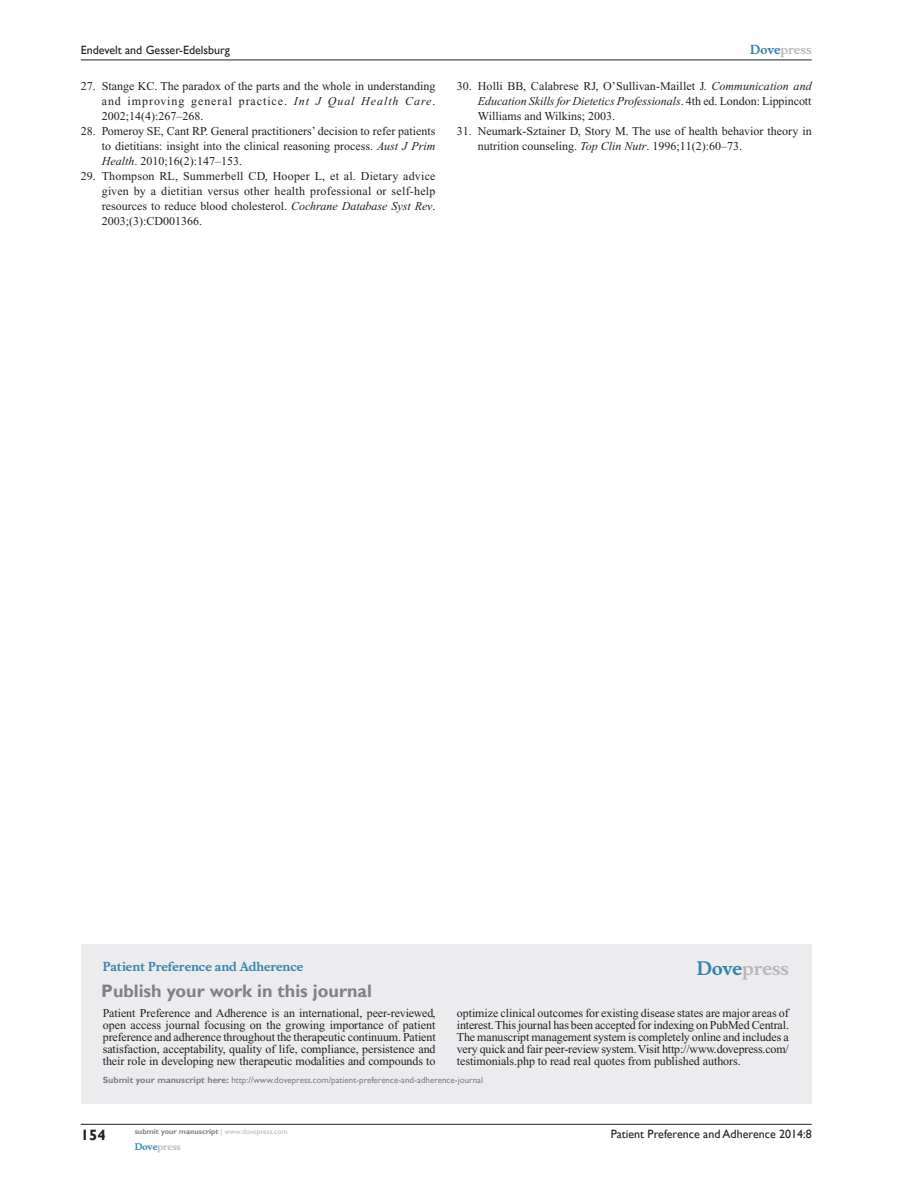
<style>
.page{position:relative;width:918px;height:1188px;background:#fff}
.page>*{position:absolute;margin:0;border:0;box-sizing:border-box;transform-origin:0 0}
.PromBx-H1{font:700 18px "Gill Sans";color:#808285}
.PromBx-Brand{font:700 18px "Musee";color:#b8b9bc}
.t1{font:700 15px "Gill Sans";color:#231f20}
.RefNL2{font:12px/15px "Times New Roman";color:#231f20;text-align:justify}
.PromBx-Tx{font:12px/12px "Times New Roman";letter-spacing:-.005em;color:#231f20;text-align:justify}
.t2{font:12px "Gill Sans";color:#231f20}
.PromBx-JrnlName{font:700 12px "Musee";color:#3485ae}
.t3{font:700 12px "Musee";color:#b8b9bc}
.PromBx-SubmitMssWebA{font:9px "Gill Sans";color:#808285}
.t4{font:700 9px "Musee";color:#b8b9bc}
.t5{font:700 7.5px "Gill Sans";color:#808285}
.s1{font-style:italic}
.s2{color:#3485ae}
.s3{font-weight:700}
.s4{font-weight:400;color:#b8b9bc}
</style>
<div class="page">
<div style="left:81px;top:944px;width:731px;height:159px;background:#ececee"></div>
<hr style="left:81px;top:1124px;width:731px;height:1px;background:#231f20">
<hr style="left:81px;top:60px;width:731px;height:1px;background:#231f20">
<p class="t2" style="left:81px;top:43px;width:151px">Endevelt and Gesser-Edelsburg</p>
<p class="RefNL2" style="left:102px;top:79px;width:335px;text-indent:-21px">27. Stange KC. The paradox of the parts and the whole in understanding and improving general practice. <span class="s1">Int J Qual Health Care</span>.<br>2002;14(4):267–268.</p>
<p class="RefNL2" style="left:102px;top:124px;width:335px;text-indent:-21px">28. Pomeroy SE, Cant RP. General practitioners’ decision to refer patients to dietitians: insight into the clinical reasoning process. <span class="s1">Aust J Prim Health</span>. 2010;16(2):147–153.</p>
<p class="RefNL2" style="left:102px;top:169px;width:335px;text-indent:-21px">29. Thompson RL, Summerbell CD, Hooper L, et al. Dietary advice given by a dietitian versus other health professional or self-help resources to reduce blood cholesterol. <span class="s1">Cochrane Database Syst Rev</span>.<br>2003;(3):CD001366.</p>
<p class="t3" style="left:750px;top:43px;width:63px"><span class="s2">Dove</span>press</p>
<p class="RefNL2" style="left:478px;top:79px;width:335px;text-indent:-21px">30. Holli BB, Calabrese RJ, O’Sullivan-Maillet J. <span class="s1">Communication and Education Skills for Dietetics Professionals</span>. 4th ed. London: Lippincott Williams and Wilkins; 2003.</p>
<p class="RefNL2" style="left:478px;top:124px;width:335px;text-indent:-21px">31. Neumark-Sztainer D, Story M. The use of health behavior theory in nutrition counseling. <span class="s1">Top Clin Nutr</span>. 1996;11(2):60–73.</p>
<p class="PromBx-JrnlName" style="left:103px;top:959px;width:202px">Patient Preference and Adherence</p>
<p class="PromBx-H1" style="left:101px;top:980px;width:272px">Publish your work in this journal</p>
<p class="PromBx-Brand" style="left:697px;top:958px;width:94px"><span class="s2">Dove</span>press</p>
<p class="PromBx-Tx" style="left:103px;top:1007px;width:334px">Patient Preference and Adherence is an international, peer-reviewed, open access journal focusing on the growing importance of patient preference and adherence throughout the therapeutic continuum. Patient satisfaction, acceptability, quality of life, compliance, persistence and their role in developing new therapeutic modalities and compounds to</p>
<p class="PromBx-Tx" style="left:457px;top:1007px;width:334px">optimize clinical outcomes for existing disease states are major areas of interest. This journal has been accepted for indexing on PubMed Central.<br>The manuscript management system is completely online and includes a very quick and fair peer-review system. Visit http://www.dovepress.com/ testimonials.php to read real quotes from published authors.</p>
<p class="PromBx-SubmitMssWebA" style="left:103px;top:1075px;width:382px"><span class="s3">Submit your manuscript here:</span> http://www.dovepress.com/patient-preference-and-adherence-journal</p>
<p class="t1" style="left:81px;top:1126px;width:26px">154</p>
<p class="t5" style="left:135px;top:1127px;width:154px">submit your manuscript <span class="s4">| www.dovepress.com</span></p>
<p class="t4" style="left:135px;top:1141px;width:48px"><span class="s2">Dove</span>press</p>
<p class="t2" style="left:611px;top:1127px;width:203px">Patient Preference and Adherence 2014:8</p>
</div>
